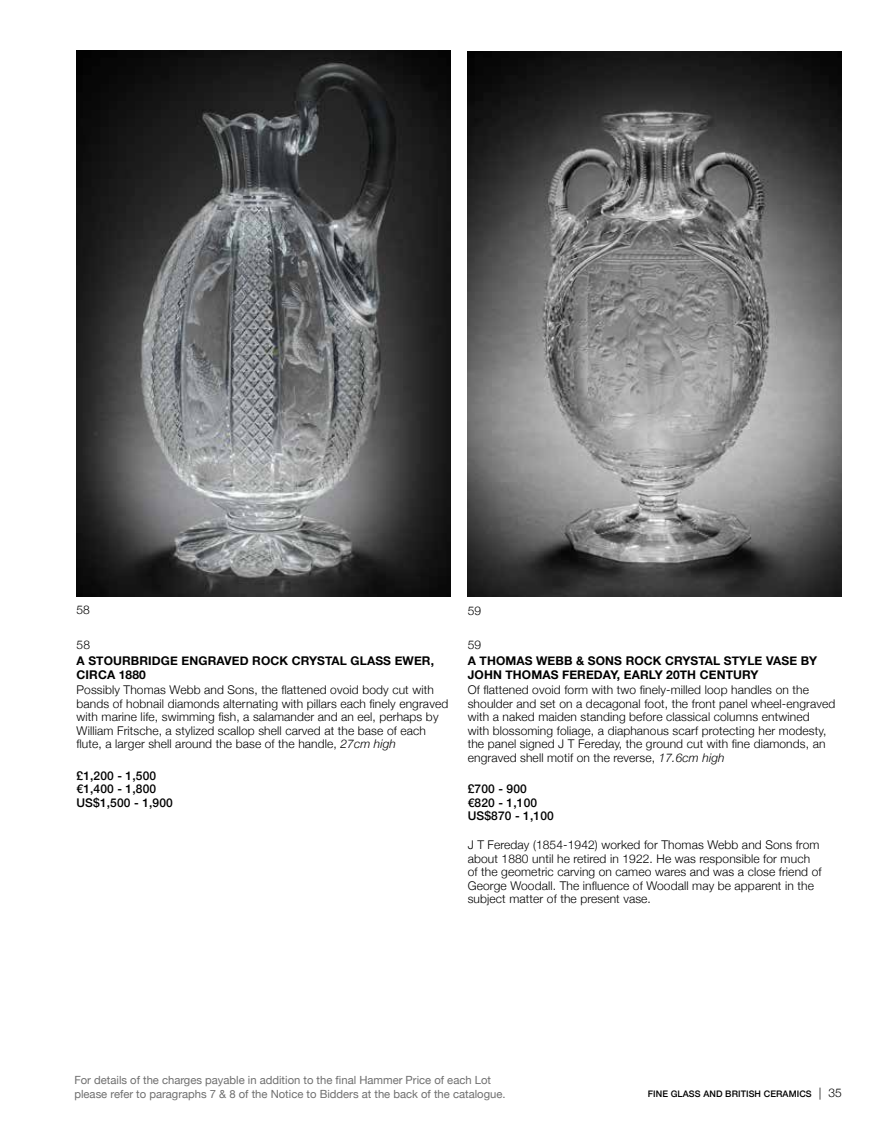
<style>
.page{position:relative;width:893px;height:1127px;background:#fff}
.page>*{position:absolute;margin:0;border:0;box-sizing:border-box;transform-origin:0 0}
.t1{font:300 12px/13.5px "Helvetica Neue";letter-spacing:.01em;color:#000}
.t2{font:700 12px/13.5px "Helvetica Neue";letter-spacing:.01em;color:#000}
.t3{font:500 12px/13.5px "Helvetica Neue";letter-spacing:.01em;color:#000}
.t4{font:11.25px/13.5px "Helvetica Neue";color:#6f6f6f}
.t5{font:500 9px "Helvetica Neue";letter-spacing:.01em;color:#000}
.s1{font-style:italic}
.s2{font-weight:300;font-size:12px}
</style>
<div class="page">
<img style="left:468px;top:51px;width:374px;height:546px">
<img style="left:77px;top:51px;width:374px;height:545px">
<p class="t1" style="left:77px;top:602px;width:15px">58</p>
<p class="t1" style="left:468px;top:603px;width:15px">59</p>
<p class="t1" style="left:77px;top:637px;width:15px">58</p>
<p class="t2" style="left:77px;top:654px;width:359px">A STOURBRIDGE ENGRAVED ROCK CRYSTAL GLASS EWER,<br>CIRCA 1880</p>
<p class="t1" style="left:77px;top:682px;width:373px">Possibly Thomas Webb and Sons, the flattened ovoid body cut with bands of hobnail diamonds alternating with pillars each finely engraved with marine life, swimming fish, a salamander and an eel, perhaps by William Fritsche, a stylized scallop shell carved at the base of each flute, a larger shell around the base of the handle, <span class="s1">27cm high</span></p>
<p class="t3" style="left:77px;top:767px;width:98px">£1,200 - 1,500 €1,400 - 1,800<br>US$1,500 - 1,900</p>
<p class="t1" style="left:468px;top:637px;width:15px">59</p>
<p class="t2" style="left:468px;top:654px;width:351px">A THOMAS WEBB &amp; SONS ROCK CRYSTAL STYLE VASE BY<br>JOHN THOMAS FEREDAY, EARLY 20TH CENTURY</p>
<p class="t1" style="left:468px;top:682px;width:369px">Of flattened ovoid form with two finely-milled loop handles on the shoulder and set on a decagonal foot, the front panel wheel-engraved with a naked maiden standing before classical columns entwined<br>with blossoming foliage, a diaphanous scarf protecting her modesty, the panel signed J T Fereday, the ground cut with fine diamonds, an engraved shell motif on the reverse, <span class="s1">17.6cm high</span></p>
<p class="t3" style="left:468px;top:781px;width:88px">£700 - 900 €820 - 1,100<br>US$870 - 1,100</p>
<p class="t1" style="left:468px;top:837px;width:355px">J T Fereday (1854-1942) worked for Thomas Webb and Sons from about 1880 until he retired in 1922. He was responsible for much of the geometric carving on cameo wares and was a close friend of George Woodall. The influence of Woodall may be apparent in the subject matter of the present vase.</p>
<p class="t4" style="left:74px;top:1074px;width:433px">For details of the charges payable in addition to the final Hammer Price of each Lot please refer to paragraphs 7 &amp; 8 of the Notice to Bidders at the back of the catalogue.</p>
<p class="t5" style="left:648px;top:1087px;width:196px">FINE GLASS AND BRITISH CERAMICS <span class="s2">| 35</span></p>
</div>
